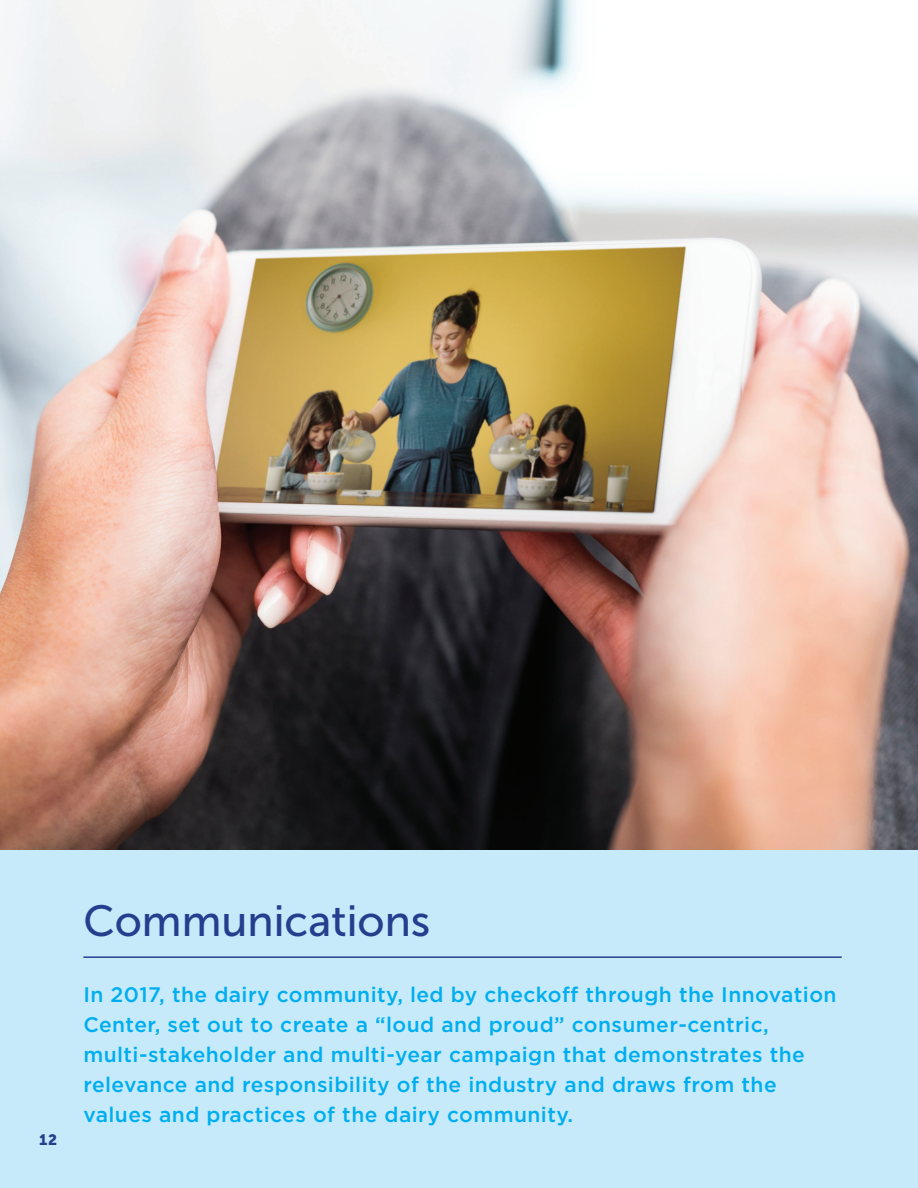
<style>
.page{position:relative;width:918px;height:1188px;background:#fff}
.page>*{position:absolute;margin:0;border:0;box-sizing:border-box;transform-origin:0 0}
.t1{font:43.5px "Museo Sans 500";color:#253f8e}
.t2{font:500 21px/30px "Gotham";letter-spacing:.02em;color:#00aeef}
.t3{font:15px "Museo Sans 900";color:#253f8e}
</style>
<div class="page">
<img style="left:0;top:0;width:918px;height:850px">
<div style="left:0;top:850px;width:918px;height:338px;background:#c6eafa"></div>
<hr style="left:83px;top:956px;width:759px;height:2px;background:#253f8e">
<p class="t3" style="left:39px;top:1131px;width:20px">12</p>
<h1 class="t1" style="left:83px;top:897px;width:349px">Communications</h1>
<p class="t2" style="left:83px;top:979px;width:755px">In 2017, the dairy community, led by checkoff through the Innovation Center, set out to create a “loud and proud” consumer-centric, multi-stakeholder and multi-year campaign that demonstrates the relevance and responsibility of the industry and draws from the values and practices of the dairy community.</p>
</div>
